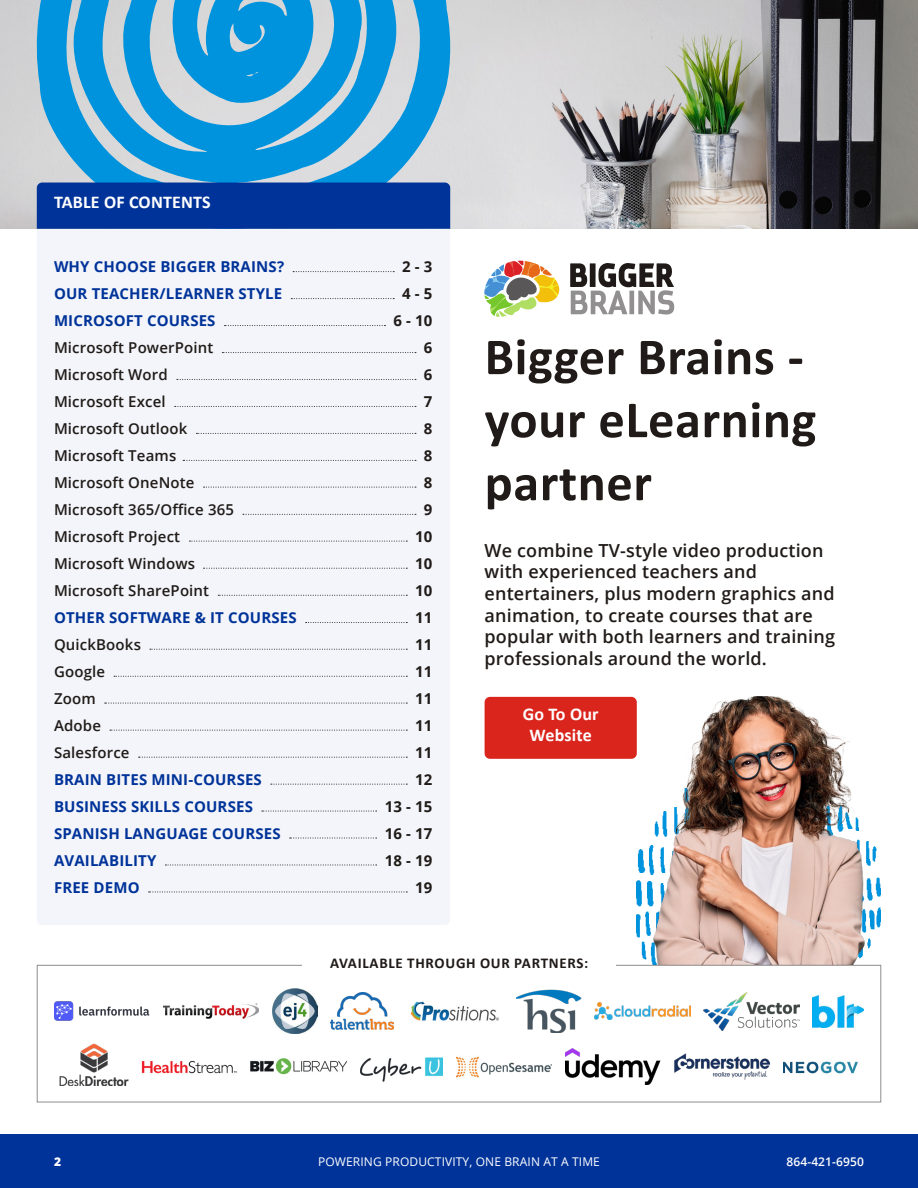
<style>
.page{position:relative;width:918px;height:1188px;background:#fff}
.page>*{position:absolute;margin:0;border:0;box-sizing:border-box;transform-origin:0 0}
.t1{font:700 52.5px/63px "Calibri";letter-spacing:.01em;color:#201b18}
.t2{font:600 18px/21.6px "Open Sans";letter-spacing:.01em;color:#201b18}
.t3{font:700 18px/21.6px "Calibri";letter-spacing:.01em;color:#fff;text-align:center}
.t4{font:600 15px "Open Sans";letter-spacing:.01em;color:#201b18}
.t5{font:700 15px "Open Sans";letter-spacing:.01em;color:#039}
.t6{font:700 15px "Open Sans";letter-spacing:.01em;color:#201b18}
.t7{font:700 15px "Calibri";letter-spacing:.05em;color:#201b18}
.t8{font:12px "Open Sans";letter-spacing:.01em;color:#fff}
.t9{font:600 12px "Open Sans";letter-spacing:.01em;color:#fff}
.t10{font:800 12px "Open Sans";color:#fff}
</style>
<div class="page">
<div style="left:37px;top:238px;width:413px;height:687px;background:#f3f5fa"></div>
<img style="left:0;top:0;width:918px;height:229px">
<svg style="left:32px;top:0;width:421px;height:238px;background:#56afdc"></svg>
<img style="left:637px;top:841px;width:244px;height:124px">
<img style="left:654px;top:696px;width:210px;height:269px">
<div style="left:0;top:1134px;width:918px;height:54px;background:#039"></div>
<div style="left:37px;top:183px;width:413px;height:46px;background:#039"></div>
<img style="left:456px;top:1056px;width:96px;height:22px">
<img style="left:60px;top:1044px;width:68px;height:42px">
<img style="left:674px;top:1054px;width:96px;height:25px">
<img style="left:783px;top:1061px;width:75px;height:13px">
<img style="left:251px;top:1058px;width:96px;height:17px">
<img style="left:142px;top:1060px;width:95px;height:14px">
<img style="left:565px;top:1049px;width:96px;height:35px">
<img style="left:360px;top:1057px;width:82px;height:25px">
<img style="left:54px;top:1001px;width:96px;height:20px">
<img style="left:704px;top:992px;width:95px;height:38px">
<img style="left:516px;top:990px;width:65px;height:43px">
<img style="left:272px;top:989px;width:45px;height:45px">
<img style="left:813px;top:995px;width:51px;height:32px">
<img style="left:163px;top:1003px;width:96px;height:16px">
<img style="left:595px;top:1003px;width:95px;height:17px">
<img style="left:331px;top:993px;width:63px;height:37px">
<img style="left:410px;top:1001px;width:89px;height:20px">
<svg style="left:570px;top:263px;width:104px;height:52px"></svg>
<svg style="left:484px;top:261px;width:75px;height:56px"></svg>
<div style="left:485px;top:697px;width:152px;height:62px;background:#da251d;border-radius:5px"></div>
<svg style="left:293px;top:271px;width:101px;height:1px"></svg>
<svg style="left:291px;top:298px;width:103px;height:1px"></svg>
<svg style="left:225px;top:325px;width:160px;height:1px"></svg>
<svg style="left:222px;top:352px;width:194px;height:1px"></svg>
<svg style="left:177px;top:379px;width:239px;height:1px"></svg>
<svg style="left:175px;top:406px;width:241px;height:1px"></svg>
<svg style="left:196px;top:433px;width:220px;height:1px"></svg>
<svg style="left:183px;top:460px;width:233px;height:1px"></svg>
<svg style="left:204px;top:487px;width:212px;height:1px"></svg>
<svg style="left:243px;top:514px;width:173px;height:1px"></svg>
<svg style="left:189px;top:541px;width:218px;height:1px"></svg>
<svg style="left:204px;top:568px;width:203px;height:1px"></svg>
<svg style="left:218px;top:595px;width:189px;height:1px"></svg>
<svg style="left:306px;top:622px;width:101px;height:1px"></svg>
<svg style="left:150px;top:649px;width:257px;height:1px"></svg>
<svg style="left:114px;top:676px;width:293px;height:1px"></svg>
<svg style="left:105px;top:703px;width:302px;height:1px"></svg>
<svg style="left:110px;top:730px;width:297px;height:1px"></svg>
<svg style="left:139px;top:757px;width:268px;height:1px"></svg>
<svg style="left:271px;top:784px;width:136px;height:1px"></svg>
<svg style="left:262px;top:810px;width:115px;height:2px"></svg>
<svg style="left:290px;top:837px;width:87px;height:2px"></svg>
<svg style="left:165px;top:864px;width:212px;height:2px"></svg>
<svg style="left:149px;top:891px;width:258px;height:2px"></svg>
<p class="t3" style="left:54px;top:191px;width:158px">TABLE OF CONTENTS</p>
<p class="t5" style="left:54px;top:256px;width:232px">WHY CHOOSE BIGGER BRAINS?</p>
<p class="t6" style="left:402px;top:256px;width:32px">2 - 3</p>
<p class="t5" style="left:54px;top:283px;width:230px">OUR TEACHER/LEARNER STYLE</p>
<p class="t6" style="left:402px;top:283px;width:32px">4 - 5</p>
<p class="t5" style="left:54px;top:310px;width:163px">MICROSOFT COURSES</p>
<p class="t6" style="left:393px;top:310px;width:41px">6 - 10</p>
<p class="t4" style="left:54px;top:337px;width:161px">Microsoft PowerPoint</p>
<p class="t6" style="left:424px;top:337px;width:10px">6</p>
<p class="t4" style="left:54px;top:364px;width:115px">Microsoft Word</p>
<p class="t6" style="left:424px;top:364px;width:10px">6</p>
<p class="t4" style="left:54px;top:391px;width:113px">Microsoft Excel</p>
<p class="t6" style="left:424px;top:391px;width:10px">7</p>
<p class="t4" style="left:54px;top:418px;width:135px">Microsoft Outlook</p>
<p class="t6" style="left:424px;top:418px;width:10px">8</p>
<p class="t4" style="left:54px;top:445px;width:124px">Microsoft Teams</p>
<p class="t6" style="left:424px;top:445px;width:10px">8</p>
<p class="t4" style="left:54px;top:472px;width:142px">Microsoft OneNote</p>
<p class="t6" style="left:424px;top:472px;width:10px">8</p>
<p class="t4" style="left:54px;top:499px;width:182px">Microsoft 365/Office 365</p>
<p class="t6" style="left:424px;top:499px;width:10px">9</p>
<p class="t4" style="left:54px;top:526px;width:128px">Microsoft Project</p>
<p class="t6" style="left:415px;top:526px;width:19px">10</p>
<p class="t4" style="left:54px;top:553px;width:143px">Microsoft Windows</p>
<p class="t6" style="left:415px;top:553px;width:19px">10</p>
<p class="t4" style="left:54px;top:580px;width:157px">Microsoft SharePoint</p>
<p class="t6" style="left:415px;top:580px;width:19px">10</p>
<p class="t5" style="left:54px;top:607px;width:244px">OTHER SOFTWARE &amp; IT COURSES</p>
<p class="t6" style="left:415px;top:607px;width:19px">11</p>
<p class="t4" style="left:54px;top:634px;width:88px">QuickBooks</p>
<p class="t6" style="left:415px;top:634px;width:19px">11</p>
<p class="t4" style="left:54px;top:661px;width:53px">Google</p>
<p class="t6" style="left:415px;top:661px;width:19px">11</p>
<p class="t4" style="left:54px;top:688px;width:43px">Zoom</p>
<p class="t6" style="left:415px;top:688px;width:19px">11</p>
<p class="t4" style="left:54px;top:715px;width:49px">Adobe</p>
<p class="t6" style="left:415px;top:715px;width:19px">11</p>
<p class="t4" style="left:54px;top:742px;width:77px">Salesforce</p>
<p class="t6" style="left:415px;top:742px;width:19px">11</p>
<p class="t5" style="left:54px;top:769px;width:209px">BRAIN BITES MINI-COURSES</p>
<p class="t6" style="left:415px;top:769px;width:19px">12</p>
<p class="t5" style="left:54px;top:796px;width:200px">BUSINESS SKILLS COURSES</p>
<p class="t6" style="left:385px;top:796px;width:49px">13 - 15</p>
<p class="t5" style="left:54px;top:823px;width:228px">SPANISH LANGUAGE COURSES</p>
<p class="t6" style="left:385px;top:823px;width:49px">16 - 17</p>
<p class="t5" style="left:54px;top:850px;width:104px">AVAILABILITY</p>
<p class="t6" style="left:385px;top:850px;width:49px">18 - 19</p>
<p class="t5" style="left:54px;top:877px;width:87px">FREE DEMO</p>
<p class="t6" style="left:415px;top:877px;width:19px">19</p>
<h1 class="t1" style="left:485px;top:325px;width:333px">Bigger Brains - your eLearning partner</h1>
<p class="t2" style="left:485px;top:539px;width:352px">We combine TV-style video production with experienced teachers and entertainers, plus modern graphics and animation, to create courses that are popular with both learners and training professionals around the world.</p>
<p class="t3" style="left:523px;top:703px;width:77px">Go To Our<br>Website</p>
<p class="t7" style="left:330px;top:952px;width:260px">AVAILABLE THROUGH OUR PARTNERS:</p>
<p class="t10" style="left:54px;top:1152px;width:9px">2</p>
<p class="t9" style="left:786px;top:1153px;width:79px">864-421-6950</p>
<p class="t8" style="left:318px;top:1153px;width:283px">POWERING PRODUCTIVITY, ONE BRAIN AT A TIME</p>
</div>
